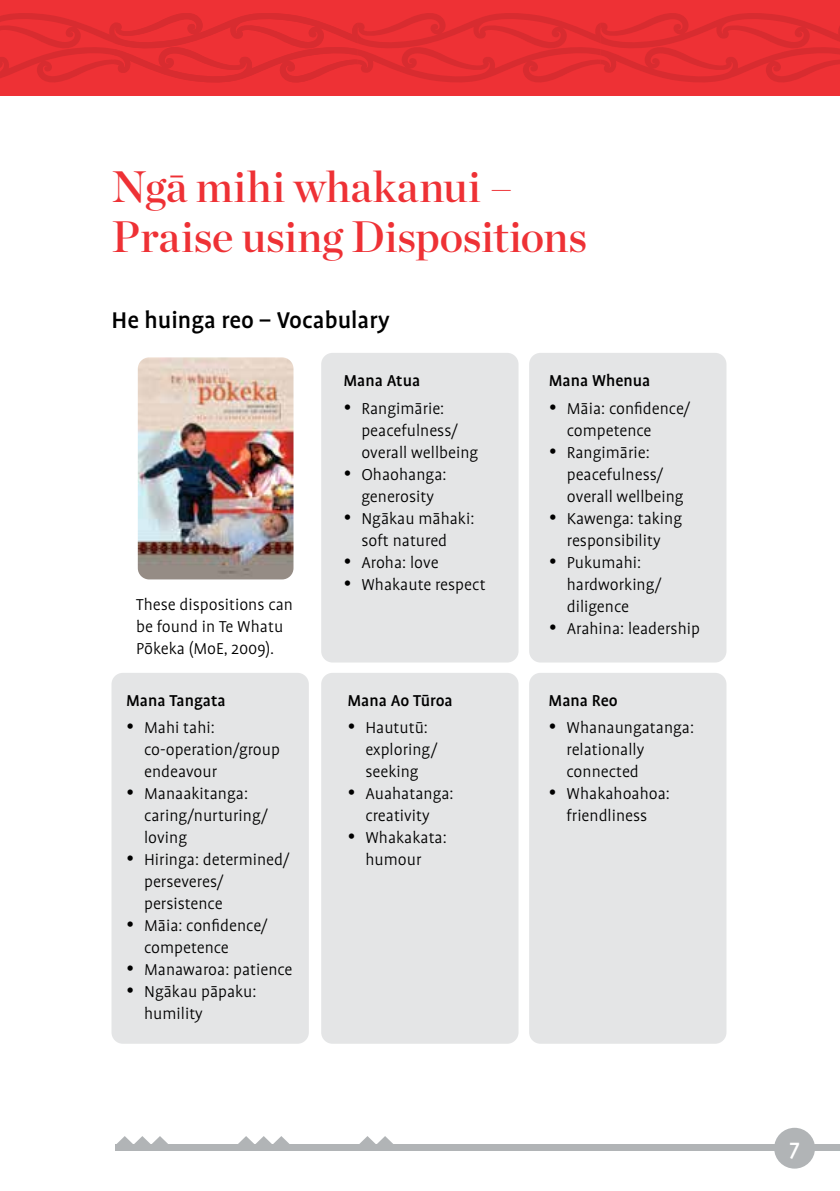
<style>
.page{position:relative;width:840px;height:1191px;background:#fff}
.page>*{position:absolute;margin:0;border:0;box-sizing:border-box;transform-origin:0 0}
.t1{font:44px/50px "Chronicle Display Semi";color:#ee3135}
.t2{font:500 26px "Profile Pro";color:#000}
.t3{font:500 24px "Profile Pro";color:#fff}
.t4{font:300 18px/22px "Profile Pro";color:#000}
.t5{font:500 18px "Profile Pro";color:#000}
</style>
<div class="page">
<div style="left:116px;top:1144px;width:723px;height:7px;background:#b1b4b6"></div>
<svg style="left:117px;top:1136px;width:51px;height:8px"></svg>
<svg style="left:238px;top:1136px;width:52px;height:8px"></svg>
<svg style="left:359px;top:1136px;width:34px;height:8px"></svg>
<div style="left:0;top:0;width:839px;height:96px;background:#ee3135"></div>
<svg style="left:0;top:13px;width:839px;height:70px"></svg>
<div style="left:773px;top:1127px;width:41px;height:41px;background:#b1b4b6;border-radius:50%"></div>
<div style="left:321px;top:353px;width:197px;height:309px;background:#e4e5e6;border-radius:11px"></div>
<div style="left:321px;top:673px;width:197px;height:370px;background:#e4e5e6;border-radius:11px"></div>
<div style="left:529px;top:673px;width:197px;height:370px;background:#e4e5e6;border-radius:11px"></div>
<div style="left:111px;top:673px;width:198px;height:370px;background:#e4e5e6;border-radius:11px"></div>
<div style="left:529px;top:353px;width:197px;height:309px;background:#e4e5e6;border-radius:11px"></div>
<img style="left:138px;top:357px;width:155px;height:222px">
<h1 class="t1" style="left:111px;top:158px;width:477px">Ngā mihi whakanui –<br>Praise using Dispositions</h1>
<h2 class="t2" style="left:111px;top:305px;width:280px">He huinga reo – Vocabulary</h2>
<p class="t4" style="left:136px;top:594px;width:158px">These dispositions can be found in Te Whatu<br>Pōkeka (MoE, 2009).</p>
<p class="t5" style="left:126px;top:690px;width:101px">Mana Tangata</p>
<p class="t4" style="left:144px;top:717px;width:137px;text-indent:-18px">• Mahi tahi: co-operation/group endeavour</p>
<p class="t4" style="left:144px;top:783px;width:125px;text-indent:-18px">• Manaakitanga: caring/nurturing/ loving</p>
<p class="t4" style="left:144px;top:849px;width:147px;text-indent:-18px">• Hiringa: determined/ perseveres/ persistence</p>
<p class="t4" style="left:144px;top:915px;width:125px;text-indent:-18px">• Māia: confidence/ competence</p>
<p class="t4" style="left:126px;top:959px;width:168px">• Manawaroa: patience</p>
<p class="t4" style="left:144px;top:981px;width:114px;text-indent:-18px">• Ngākau pāpaku: humility</p>
<p class="t5" style="left:343px;top:370px;width:78px">Mana Atua</p>
<p class="t4" style="left:361px;top:398px;width:118px;text-indent:-18px">• Rangimārie: peacefulness/ overall wellbeing</p>
<p class="t4" style="left:343px;top:464px;width:105px;text-align:center">• Ohaohanga: generosity</p>
<p class="t4" style="left:343px;top:508px;width:132px;text-align:center">• Ngākau māhaki: soft natured</p>
<p class="t4" style="left:343px;top:552px;width:97px">• Aroha: love</p>
<p class="t4" style="left:343px;top:574px;width:144px">• Whakaute respect</p>
<p class="t5" style="left:347px;top:689px;width:107px">Mana Ao Tūroa</p>
<p class="t4" style="left:365px;top:717px;width:74px;text-indent:-18px">• Haututū: exploring/ seeking</p>
<p class="t4" style="left:347px;top:783px;width:108px;text-align:center">• Auahatanga: creativity</p>
<p class="t4" style="left:347px;top:827px;width:101px;text-align:center">• Whakakata: humour</p>
<p class="t5" style="left:548px;top:370px;width:103px">Mana Whenua</p>
<p class="t4" style="left:566px;top:398px;width:125px;text-indent:-18px">• Māia: confidence/ competence</p>
<p class="t4" style="left:566px;top:442px;width:118px;text-indent:-18px">• Rangimārie: peacefulness/ overall wellbeing</p>
<p class="t4" style="left:548px;top:508px;width:135px;text-align:center">• Kawenga: taking responsibility</p>
<p class="t4" style="left:566px;top:552px;width:97px;text-indent:-18px">• Pukumahi: hardworking/ diligence</p>
<p class="t4" style="left:548px;top:618px;width:152px">• Arahina: leadership</p>
<p class="t5" style="left:548px;top:690px;width:71px">Mana Reo</p>
<p class="t4" style="left:566px;top:717px;width:129px;text-indent:-18px">• Whanaungatanga: relationally connected</p>
<p class="t4" style="left:548px;top:783px;width:123px;text-align:center">• Whakahoahoa: friendliness</p>
<h3 class="t3" style="left:789px;top:1133px;width:12px">7</h3>
</div>
